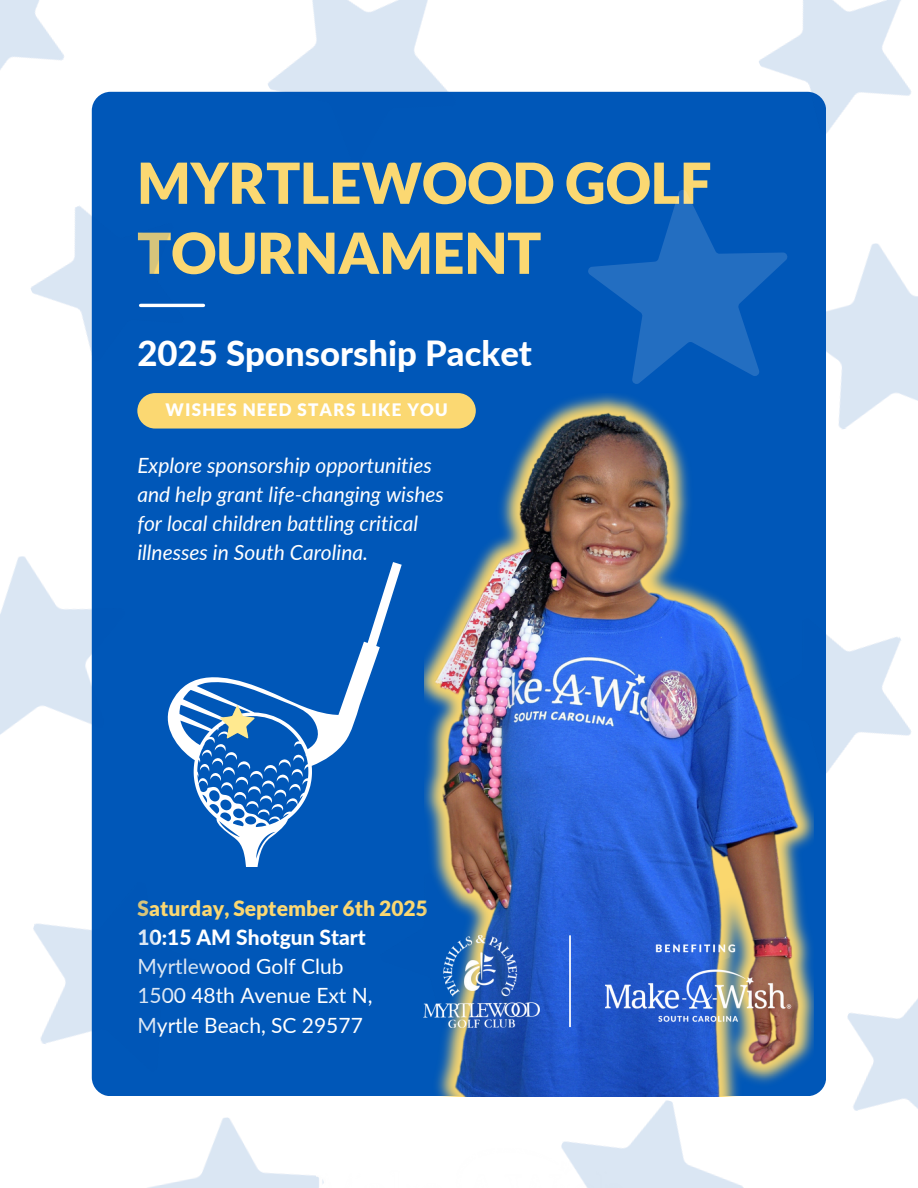
<style>
.page{position:relative;width:918px;height:1188px;background:#fff}
.page>*{position:absolute;margin:0;border:0;box-sizing:border-box;transform-origin:0 0}
.t1{font:900 56.55px/70.1px "Lato";color:#fbd872}
.t2{font:800 34.65px "Lato";color:#fff}
.t3{font:italic 21px/29.2px "Lato";color:#fff}
.t4{font:21px/29.2px "Lato";color:#fff}
.t5{font:900 17.25px "Lato";letter-spacing:.075em;color:#fff}
.s1{font-weight:900;color:#fbd872}
.s2{font-weight:800}
</style>
<div class="page">
<img style="left:826px;top:243px;width:92px;height:186px">
<div style="left:92px;top:92px;width:734px;height:1004px;background:#0057b8;border-radius:19px"></div>
<img style="left:0;top:544px;width:92px;height:203px">
<img style="left:33px;top:860px;width:60px;height:221px">
<img style="left:148px;top:1117px;width:169px;height:71px">
<img style="left:826px;top:634px;width:85px;height:139px">
<img style="left:534px;top:1096px;width:210px;height:92px">
<img style="left:847px;top:998px;width:71px;height:113px">
<svg style="left:167px;top:562px;width:235px;height:305px"></svg>
<svg style="left:200px;top:744px;width:104px;height:72px"></svg>
<svg style="left:218px;top:731px;width:3px;height:7px"></svg>
<img style="left:0;top:0;width:92px;height:111px">
<img style="left:31px;top:174px;width:175px;height:200px">
<img style="left:736px;top:0;width:175px;height:134px">
<img style="left:233px;top:0;width:254px;height:92px">
<svg style="left:588px;top:190px;width:200px;height:194px"></svg>
<div style="left:137px;top:393px;width:339px;height:36px;background:#fbd872;border-radius:18px"></div>
<img style="left:424px;top:393px;width:390px;height:703px">
<img style="left:423px;top:935px;width:116px;height:92px">
<hr style="left:569px;top:935px;width:2px;height:92px;background:#fff">
<img style="left:583px;top:933px;width:230px;height:102px">
<hr style="left:141px;top:304px;width:62px;height:3px;background:#fff">
<img style="left:221px;top:706px;width:33px;height:32px">
<p class="t1" style="left:137px;top:147px;width:576px">MYRTLEWOOD GOLF<br>TOURNAMENT</p>
<h1 class="t2" style="left:137px;top:332px;width:396px">2025 Sponsorship Packet</h1>
<p class="t5" style="left:165px;top:399px;width:284px">WISHES NEED STARS LIKE YOU</p>
<p class="t3" style="left:137px;top:450px;width:308px">Explore sponsorship opportunities and help grant life-changing wishes for local children battling critical illnesses in South Carolina.</p>
<p class="t4" style="left:137px;top:893px;width:292px"><span class="s1">Saturday, September 6th 2025<br></span><span class="s2">10:15 AM Shotgun Start<br></span>Myrtlewood Golf Club<br>1500 48th Avenue Ext N,<br>Myrtle Beach, SC 29577</p>
</div>
